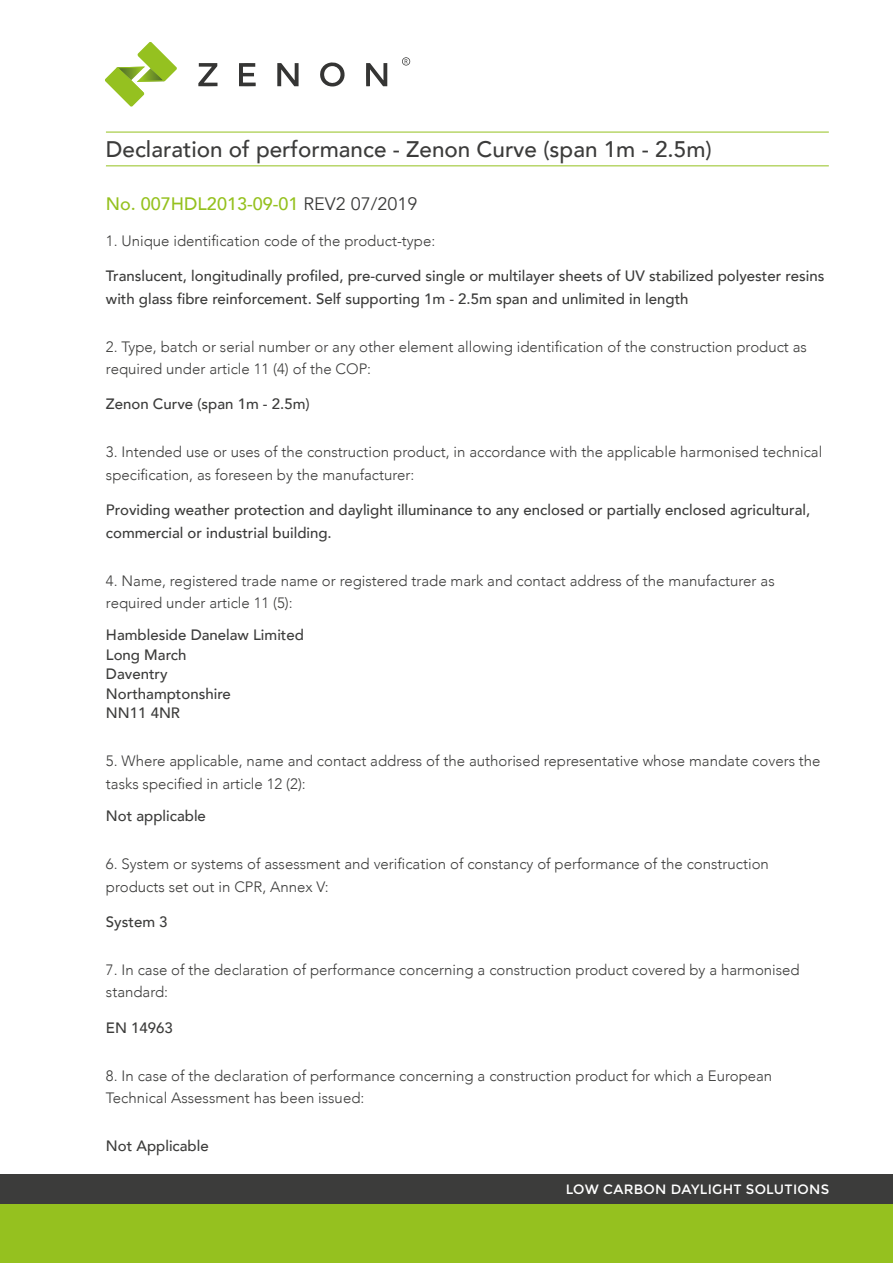
<style>
.page{position:relative;width:893px;height:1263px;background:#fff}
.page>*{position:absolute;margin:0;border:0;box-sizing:border-box;transform-origin:0 0}
.t1{font:500 22.5px "Avenir";color:#3c3c3b}
.t2{font:500 18px "Avenir";color:#95c11f}
.t3{font:300 15px/22.5px "Avenir";color:#3c3c3b}
.t4{font:500 15px/19.5px "Avenir";color:#3c3c3b}
.t5{font:13.5px "Montserrat";letter-spacing:.02em;color:#fff}
.s1{font-weight:400;color:#3c3c3b}
</style>
<div class="page">
<div style="left:0;top:1203px;width:893px;height:60px;background:#95c11f"></div>
<div style="left:0;top:1174px;width:893px;height:29px;background:#3c3c3b"></div>
<hr style="left:106px;top:132px;width:723px;height:1px;background:#95c11f">
<hr style="left:106px;top:165px;width:723px;height:1px;background:#95c11f">
<svg style="left:366px;top:63px;width:21px;height:23px"></svg>
<svg style="left:277px;top:63px;width:22px;height:23px"></svg>
<svg style="left:320px;top:62px;width:25px;height:24px"></svg>
<svg style="left:239px;top:63px;width:17px;height:23px"></svg>
<svg style="left:198px;top:63px;width:20px;height:23px"></svg>
<svg style="left:402px;top:57px;width:8px;height:9px"></svg>
<svg style="left:105px;top:42px;width:72px;height:65px"></svg>
<h1 class="t1" style="left:106px;top:129px;width:607px">Declaration of performance - Zenon Curve (span 1m - 2.5m)</h1>
<p class="t2" style="left:106px;top:188px;width:313px">No. 007HDL2013-09-01 <span class="s1">REV2 07/2019</span></p>
<p class="t3" style="left:106px;top:229px;width:331px">1. Unique identification code of the product-type:</p>
<p class="t4" style="left:106px;top:264px;width:720px;line-height:22.5px">Translucent, longitudinally profiled, pre-curved single or multilayer sheets of UV stabilized polyester resins with glass fibre reinforcement. Self supporting 1m - 2.5m span and unlimited in length</p>
<p class="t3" style="left:106px;top:335px;width:703px">2. Type, batch or serial number or any other element allowing identification of the construction product as required under article 11 (4) of the COP:</p>
<p class="t4" style="left:106px;top:393px;width:205px">Zenon Curve (span 1m - 2.5m)</p>
<p class="t3" style="left:106px;top:441px;width:718px">3. Intended use or uses of the construction product, in accordance with the applicable harmonised technical specification, as foreseen by the manufacturer:</p>
<p class="t4" style="left:106px;top:498px;width:706px;line-height:22.5px">Providing weather protection and daylight illuminance to any enclosed or partially enclosed agricultural, commercial or industrial building.</p>
<p class="t3" style="left:106px;top:569px;width:670px">4. Name, registered trade name or registered trade mark and contact address of the manufacturer as required under article 11 (5):</p>
<p class="t4" style="left:106px;top:625px;width:200px">Hambleside Danelaw Limited<br>Long March<br>Daventry<br>Northamptonshire<br>NN11 4NR</p>
<p class="t3" style="left:106px;top:750px;width:716px">5. Where applicable, name and contact address of the authorised representative whose mandate covers the tasks specified in article 12 (2):</p>
<p class="t4" style="left:106px;top:805px;width:102px">Not applicable</p>
<p class="t3" style="left:106px;top:853px;width:664px">6. System or systems of assessment and verification of constancy of performance of the construction products set out in CPR, Annex V:</p>
<p class="t4" style="left:106px;top:911px;width:63px">System 3</p>
<p class="t3" style="left:106px;top:958px;width:695px">7. In case of the declaration of performance concerning a construction product covered by a harmonised standard:</p>
<p class="t4" style="left:106px;top:1017px;width:68px">EN 14963</p>
<p class="t3" style="left:106px;top:1064px;width:668px">8. In case of the declaration of performance concerning a construction product for which a European<br>Technical Assessment has been issued:</p>
<p class="t4" style="left:106px;top:1135px;width:104px">Not Applicable</p>
<p class="t5" style="left:566px;top:1181px;width:265px">LOW CARBON DAYLIGHT SOLUTIONS</p>
</div>
